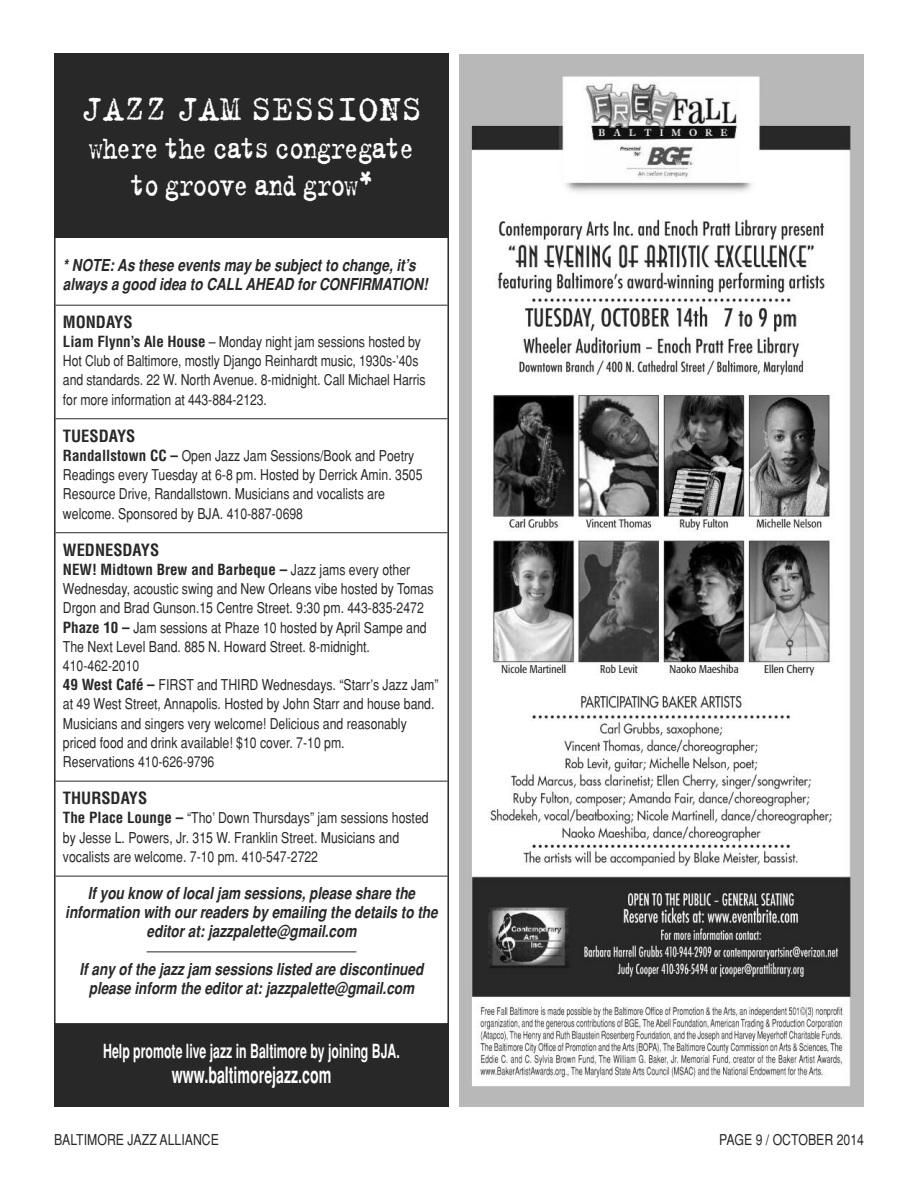
<style>
.page{position:relative;width:918px;height:1188px;background:#fff}
.page>*{position:absolute;margin:0;border:0;box-sizing:border-box;transform-origin:0 0}
.t1{font:39px "Trixie";color:#fff}
.t2{font:34.5px/37.5px "Trixie";letter-spacing:-.05em;color:#fff;text-align:center;scale:.8 1}
.t3{font:700 condensed 22.5px "Helvetica";color:#fff;scale:.77 1}
.t4{font:700 condensed 19.5px "Helvetica";color:#fff;scale:.77 1}
.t5{font:italic 700 condensed 16.5px/19.2px "Helvetica";color:#282828;text-align:center}
.t6{font:700 condensed 16.5px "Helvetica";color:#282828}
.t7{font:condensed 15px/19.2px "Helvetica";color:#282828}
.s1{font-weight:700}
</style>
<div class="page">
<hr style="left:56px;top:305px;width:391px;height:1px;background:#282828">
<hr style="left:56px;top:418px;width:391px;height:1px;background:#282828">
<hr style="left:56px;top:532px;width:391px;height:1px;background:#282828">
<hr style="left:56px;top:781px;width:391px;height:1px;background:#282828">
<hr style="left:56px;top:876px;width:391px;height:1px;background:#282828">
<hr style="left:147px;top:952px;width:209px;height:1px;background:#282828">
<div style="left:54px;top:54px;width:395px;height:184px;background:#282828"></div>
<div style="left:54px;top:1025px;width:395px;height:82px;background:#282828"></div>
<img style="left:459px;top:54px;width:405px;height:1053px">
<h1 class="t1" style="left:81px;top:84px;width:343px">JAZZ JAM SESSIONS</h1>
<h2 class="t2" style="left:89px;top:127px;width:409px">where the cats congregate to groove and grow*</h2>
<p class="t5" style="left:63px;top:256px;width:366px;text-align:left">* NOTE: As these events may be subject to change, it’s always a good idea to CALL AHEAD for CONFIRMATION!</p>
<p class="t6" style="left:63px;top:313px;width:71px">MONDAYS</p>
<p class="t7" style="left:63px;top:332px;width:364px"><span class="s1">Liam Flynn’s Ale House</span> – Monday night jam sessions hosted by Hot Club of Baltimore, mostly Django Reinhardt music, 1930s-’40s and standards. 22 W. North Avenue. 8-midnight. Call Michael Harris for more information at 443-884-2123.</p>
<p class="t6" style="left:63px;top:427px;width:74px">TUESDAYS</p>
<p class="t7" style="left:63px;top:446px;width:361px"><span class="s1">Randallstown CC –</span> Open Jazz Jam Sessions/Book and Poetry Readings every Tuesday at 6-8 pm. Hosted by Derrick Amin. 3505<br>Resource Drive, Randallstown. Musicians and vocalists are welcome. Sponsored by BJA. 410-887-0698</p>
<p class="t6" style="left:63px;top:541px;width:98px">WEDNESDAYS</p>
<p class="t7" style="left:63px;top:560px;width:377px"><span class="s1">NEW! Midtown Brew and Barbeque –</span> Jazz jams every other Wednesday, acoustic swing and New Orleans vibe hosted by Tomas Drgon and Brad Gunson.15 Centre Street. 9:30 pm. 443-835-2472<br><span class="s1">Phaze 10 –</span> Jam sessions at Phaze 10 hosted by April Sampe and The Next Level Band. 885 N. Howard Street. 8-midnight.<br>410-462-2010<br><span class="s1">49 West Café –</span> FIRST and THIRD Wednesdays. “Starr’s Jazz Jam” at 49 West Street, Annapolis. Hosted by John Starr and house band.<br>Musicians and singers very welcome! Delicious and reasonably priced food and drink available! $10 cover. 7-10 pm.<br>Reservations 410-626-9796</p>
<p class="t6" style="left:63px;top:789px;width:86px">THURSDAYS</p>
<p class="t7" style="left:63px;top:809px;width:367px"><span class="s1">The Place Lounge –</span> “Tho’ Down Thursdays” jam sessions hosted by Jesse L. Powers, Jr. 315 W. Franklin Street. Musicians and vocalists are welcome. 7-10 pm. 410-547-2722</p>
<p class="t5" style="left:65px;top:884px;width:374px">If you know of local jam sessions, please share the information with our readers by emailing the details to the editor at: jazzpalette@gmail.com</p>
<p class="t5" style="left:80px;top:959px;width:345px">If any of the jazz jam sessions listed are discontinued please inform the editor at: jazzpalette@gmail.com</p>
<h3 class="t4" style="left:103px;top:1040px;width:387px">Help promote live jazz in Baltimore by joining BJA.</h3>
<h3 class="t3" style="left:172px;top:1062px;width:209px">www.baltimorejazz.com</h3>
<p class="t7" style="left:54px;top:1130px;width:166px">BALTIMORE JAZZ ALLIANCE</p>
<p class="t7" style="left:719px;top:1130px;width:146px">PAGE 9 / OCTOBER 2014</p>
</div>
